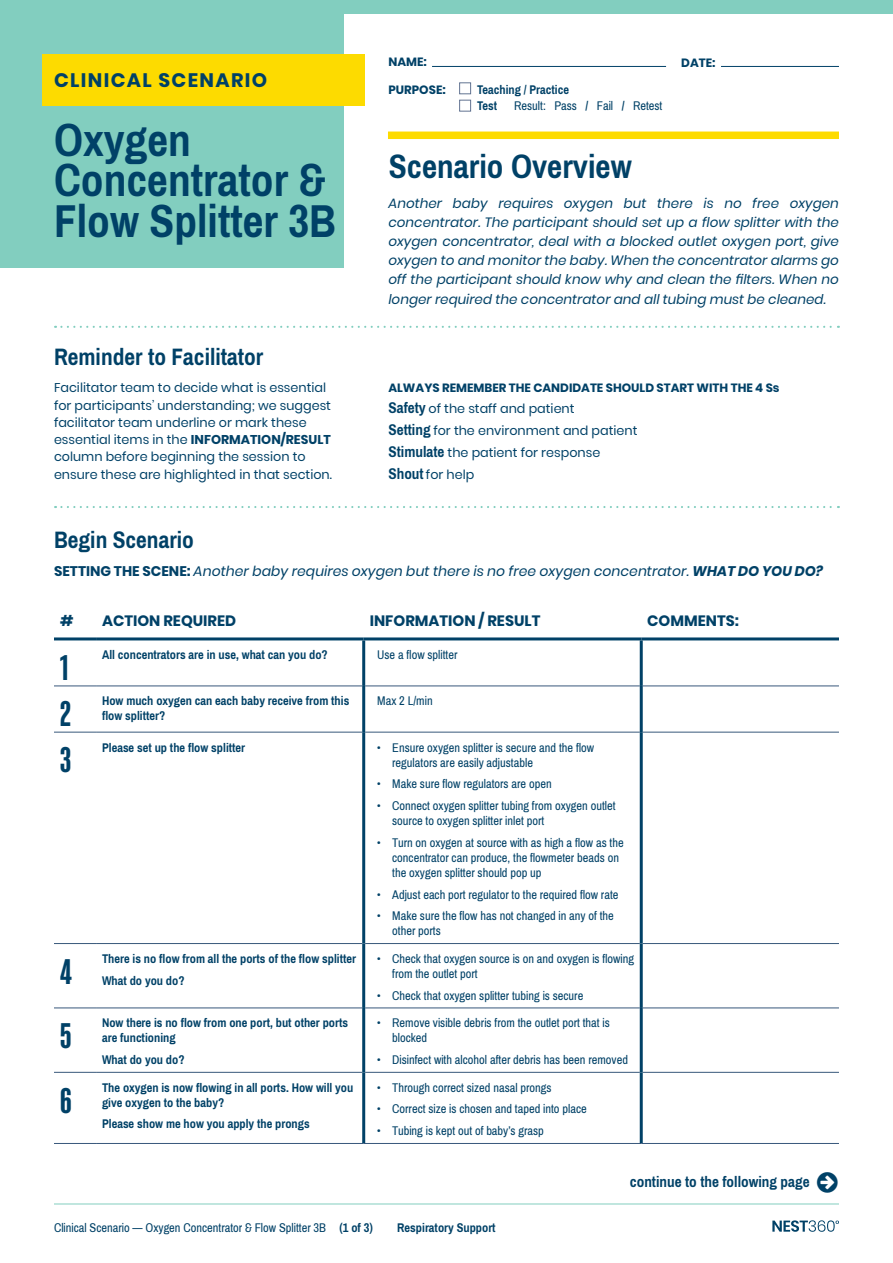
<style>
.page{position:relative;width:893px;height:1263px;background:#fff}
.page>*{position:absolute;margin:0;border:0;box-sizing:border-box;transform-origin:0 0}
.t1{font:700 49.5px/40.5px "Pragati Narrow";color:#004167}
.t2{font:700 36px "Pragati Narrow";color:#004167}
.t3{font:700 36px "Kaneda Gothic";color:#004167}
.t4{font:700 25.5px "Pragati Narrow";color:#004167}
.t5{font:700 19.5px "Poppins";letter-spacing:.07em;color:#004167}
.t6{font:700 16.5px "Pragati Narrow";color:#004167}
.t7{font:700 15px "Poppins";color:#004167}
.t8{font:italic 13.95px "Poppins";color:#004167}
.t9{font:13.5px/15px "Pragati Narrow";color:#004167}
.t10{font:700 13.5px/15px "Pragati Narrow";color:#004167}
.t11{font:italic 13.5px/19.2px "Poppins";color:#004167;text-align:justify}
.t12{font:12.75px/17.2px "Poppins";color:#004167}
.t13{font:700 12px "Poppins";color:#004167}
.s1{font-weight:700}
.s2{font-family:"Pragati Narrow";font-weight:700;font-size:16.5px}
.s3{font-weight:700;font-style:normal}
</style>
<div class="page">
<hr style="left:54px;top:1203px;width:785px;height:1px;background:#82cebf">
<svg style="left:772px;top:1220px;width:67px;height:12px"></svg>
<div style="left:0;top:0;width:343px;height:267px;background:#82cebf"></div>
<div style="left:304px;top:0;width:589px;height:14px;background:#82cebf"></div>
<div style="left:42px;top:54px;width:322px;height:51px;background:#fddb00"></div>
<hr style="left:432px;top:66px;width:234px;height:1px;background:#004167">
<hr style="left:721px;top:66px;width:118px;height:1px;background:#004167">
<div style="left:388px;top:132px;width:451px;height:7px;background:#fddb00"></div>
<div style="left:459px;top:82px;width:12px;height:12px;border:1px solid #627492"></div>
<div style="left:459px;top:100px;width:12px;height:12px;border:1px solid #627492"></div>
<svg style="left:55px;top:326px;width:784px;height:2px"></svg>
<svg style="left:55px;top:506px;width:784px;height:2px"></svg>
<hr style="left:54px;top:685px;width:42px;height:1px;background:#38587b">
<hr style="left:96px;top:685px;width:266px;height:1px;background:#38587b">
<hr style="left:365px;top:685px;width:275px;height:1px;background:#38587b">
<hr style="left:643px;top:685px;width:196px;height:1px;background:#38587b">
<hr style="left:54px;top:732px;width:42px;height:1px;background:#38587b">
<hr style="left:96px;top:732px;width:266px;height:1px;background:#38587b">
<hr style="left:365px;top:732px;width:275px;height:1px;background:#38587b">
<hr style="left:643px;top:732px;width:196px;height:1px;background:#38587b">
<hr style="left:54px;top:943px;width:42px;height:1px;background:#38587b">
<hr style="left:96px;top:943px;width:266px;height:1px;background:#38587b">
<hr style="left:365px;top:943px;width:275px;height:1px;background:#38587b">
<hr style="left:643px;top:943px;width:196px;height:1px;background:#38587b">
<hr style="left:54px;top:1007px;width:42px;height:1px;background:#38587b">
<hr style="left:96px;top:1007px;width:266px;height:1px;background:#38587b">
<hr style="left:365px;top:1007px;width:275px;height:1px;background:#38587b">
<hr style="left:643px;top:1007px;width:196px;height:1px;background:#38587b">
<hr style="left:54px;top:1072px;width:42px;height:1px;background:#38587b">
<hr style="left:96px;top:1072px;width:266px;height:1px;background:#38587b">
<hr style="left:365px;top:1072px;width:275px;height:1px;background:#38587b">
<hr style="left:643px;top:1072px;width:196px;height:1px;background:#38587b">
<hr style="left:54px;top:1143px;width:42px;height:1px;background:#38587b">
<hr style="left:96px;top:1143px;width:268px;height:1px;background:#38587b">
<hr style="left:364px;top:1143px;width:277px;height:1px;background:#38587b">
<hr style="left:641px;top:1143px;width:198px;height:1px;background:#38587b">
<hr style="left:640px;top:640px;width:3px;height:46px;background:#004167">
<hr style="left:640px;top:686px;width:3px;height:46px;background:#004167">
<hr style="left:640px;top:732px;width:3px;height:211px;background:#004167">
<hr style="left:640px;top:943px;width:3px;height:65px;background:#004167">
<hr style="left:640px;top:1008px;width:3px;height:64px;background:#004167">
<hr style="left:640px;top:1072px;width:3px;height:71px;background:#004167">
<hr style="left:54px;top:637px;width:42px;height:3px;background:#004167">
<hr style="left:96px;top:637px;width:268px;height:3px;background:#004167">
<hr style="left:364px;top:637px;width:277px;height:3px;background:#004167">
<hr style="left:641px;top:637px;width:198px;height:3px;background:#004167">
<hr style="left:362px;top:640px;width:3px;height:46px;background:#004167">
<hr style="left:362px;top:686px;width:3px;height:46px;background:#004167">
<hr style="left:362px;top:732px;width:3px;height:211px;background:#004167">
<hr style="left:362px;top:943px;width:3px;height:65px;background:#004167">
<hr style="left:362px;top:1008px;width:3px;height:64px;background:#004167">
<hr style="left:362px;top:1072px;width:3px;height:71px;background:#004167">
<h3 class="t5" style="left:54px;top:68px;width:215px">CLINICAL SCENARIO</h3>
<h1 class="t1" style="left:54px;top:118px;width:284px">Oxygen<br>Concentrator &amp;<br>Flow Splitter 3B</h1>
<h3 class="t4" style="left:54px;top:341px;width:211px">Reminder to Facilitator</h3>
<p class="t12" style="left:54px;top:379px;width:279px">Facilitator team to decide what is essential for participants’ understanding; we suggest facilitator team underline or mark these essential items in the <span class="s1">INFORMATION/RESULT </span>column before beginning the session to ensure these are highlighted in that section.</p>
<h3 class="t4" style="left:54px;top:524px;width:141px">Begin Scenario</h3>
<p class="t13" style="left:388px;top:55px;width:40px">NAME:</p>
<p class="t13" style="left:388px;top:83px;width:59px">PURPOSE:</p>
<p class="t10" style="left:477px;top:81px;width:94px;line-height:16.5px">Teaching / Practice<br>Test</p>
<p class="t9" style="left:514px;top:98px;width:150px">Result: Pass <span class="s1">/</span> Fail <span class="s1">/</span> Retest</p>
<h2 class="t2" style="left:389px;top:145px;width:244px">Scenario Overview</h2>
<p class="t13" style="left:681px;top:55px;width:36px">DATE:</p>
<p class="t11" style="left:388px;top:193px;width:452px">Another baby requires oxygen but there is no free oxygen concentrator. The participant should set up a flow splitter with the oxygen concentrator, deal with a blocked outlet oxygen port, give oxygen to and monitor the baby. When the concentrator alarms go off the participant should know why and clean the filters. When no longer required the concentrator and all tubing must be cleaned.</p>
<p class="t13" style="left:388px;top:380px;width:393px">ALWAYS REMEMBER THE CANDIDATE SHOULD START WITH THE 4 Ss</p>
<p class="t12" style="left:388px;top:398px;width:250px;line-height:21.8px"><span class="s2">Safety</span> of the staff and patient<br><span class="s2">Setting</span> for the environment and patient<br><span class="s2">Stimulate</span> the patient for response<br><span class="s2">Shout</span> for help</p>
<p class="t8" style="left:54px;top:563px;width:771px"><span class="s3">SETTING THE SCENE:</span> Another baby requires oxygen but there is no free oxygen concentrator. <span class="s1">WHAT DO YOU DO?</span></p>
<p class="t7" style="left:60px;top:612px;width:15px">#</p>
<p class="t7" style="left:102px;top:612px;width:136px">ACTION REQUIRED</p>
<p class="t7" style="left:370px;top:612px;width:172px">INFORMATION / RESULT</p>
<p class="t7" style="left:647px;top:612px;width:93px">COMMENTS:</p>
<h2 class="t3" style="left:60px;top:647px;width:10px">1</h2>
<p class="t10" style="left:102px;top:647px;width:227px">All concentrators are in use, what can you do?</p>
<p class="t9" style="left:377px;top:647px;width:82px">Use a flow splitter</p>
<h2 class="t3" style="left:60px;top:694px;width:12px">2</h2>
<p class="t10" style="left:102px;top:693px;width:249px">How much oxygen can each baby receive from this flow splitter?</p>
<p class="t9" style="left:377px;top:693px;width:57px">Max 2 L/min</p>
<h2 class="t3" style="left:60px;top:740px;width:13px">3</h2>
<p class="t10" style="left:102px;top:739px;width:145px">Please set up the flow splitter</p>
<p class="t9" style="left:392px;top:739px;width:203px;text-indent:-15px">• Ensure oxygen splitter is secure and the flow regulators are easily adjustable</p>
<p class="t9" style="left:377px;top:776px;width:176px">• Make sure flow regulators are open</p>
<p class="t9" style="left:392px;top:798px;width:225px;text-indent:-15px">• Connect oxygen splitter tubing from oxygen outlet source to oxygen splitter inlet port</p>
<p class="t9" style="left:392px;top:835px;width:233px;text-indent:-15px">• Turn on oxygen at source with as high a flow as the concentrator can produce, the flowmeter beads on the oxygen splitter should pop up</p>
<p class="t9" style="left:377px;top:886px;width:243px">• Adjust each port regulator to the required flow rate</p>
<p class="t9" style="left:392px;top:908px;width:223px;text-indent:-15px">• Make sure the flow has not changed in any of the other ports</p>
<h2 class="t3" style="left:60px;top:951px;width:13px">4</h2>
<p class="t10" style="left:102px;top:947px;width:256px;line-height:21.8px">There is no flow from all the ports of the flow splitter<br>What do you do?</p>
<p class="t9" style="left:392px;top:951px;width:243px;text-indent:-15px">• Check that oxygen source is on and oxygen is flowing from the outlet port</p>
<p class="t9" style="left:377px;top:987px;width:208px">• Check that oxygen splitter tubing is secure</p>
<h2 class="t3" style="left:60px;top:1016px;width:13px">5</h2>
<p class="t10" style="left:102px;top:1015px;width:248px">Now there is no flow from one port, but other ports are functioning</p>
<p class="t10" style="left:102px;top:1052px;width:84px">What do you do?</p>
<p class="t9" style="left:392px;top:1015px;width:219px;text-indent:-15px">• Remove visible debris from the outlet port that is blocked</p>
<p class="t9" style="left:377px;top:1052px;width:252px">• Disinfect with alcohol after debris has been removed</p>
<h2 class="t3" style="left:60px;top:1080px;width:13px">6</h2>
<p class="t10" style="left:102px;top:1079px;width:253px">The oxygen is now flowing in all ports. How will you give oxygen to the baby?</p>
<p class="t10" style="left:102px;top:1116px;width:209px">Please show me how you apply the prongs</p>
<p class="t9" style="left:377px;top:1079px;width:176px">• Through correct sized nasal prongs</p>
<p class="t9" style="left:377px;top:1101px;width:211px">• Correct size is chosen and taped into place</p>
<p class="t9" style="left:377px;top:1123px;width:168px">• Tubing is kept out of baby’s grasp</p>
<p class="t9" style="left:54px;top:1219px;width:320px">Clinical Scenario — Oxygen Concentrator &amp; Flow Splitter 3B <span class="s1">(1 of 3)</span></p>
<p class="t10" style="left:397px;top:1219px;width:100px">Respiratory Support</p>
<p class="t6" style="left:630px;top:1172px;width:181px">continue to the following page</p>
</div>
